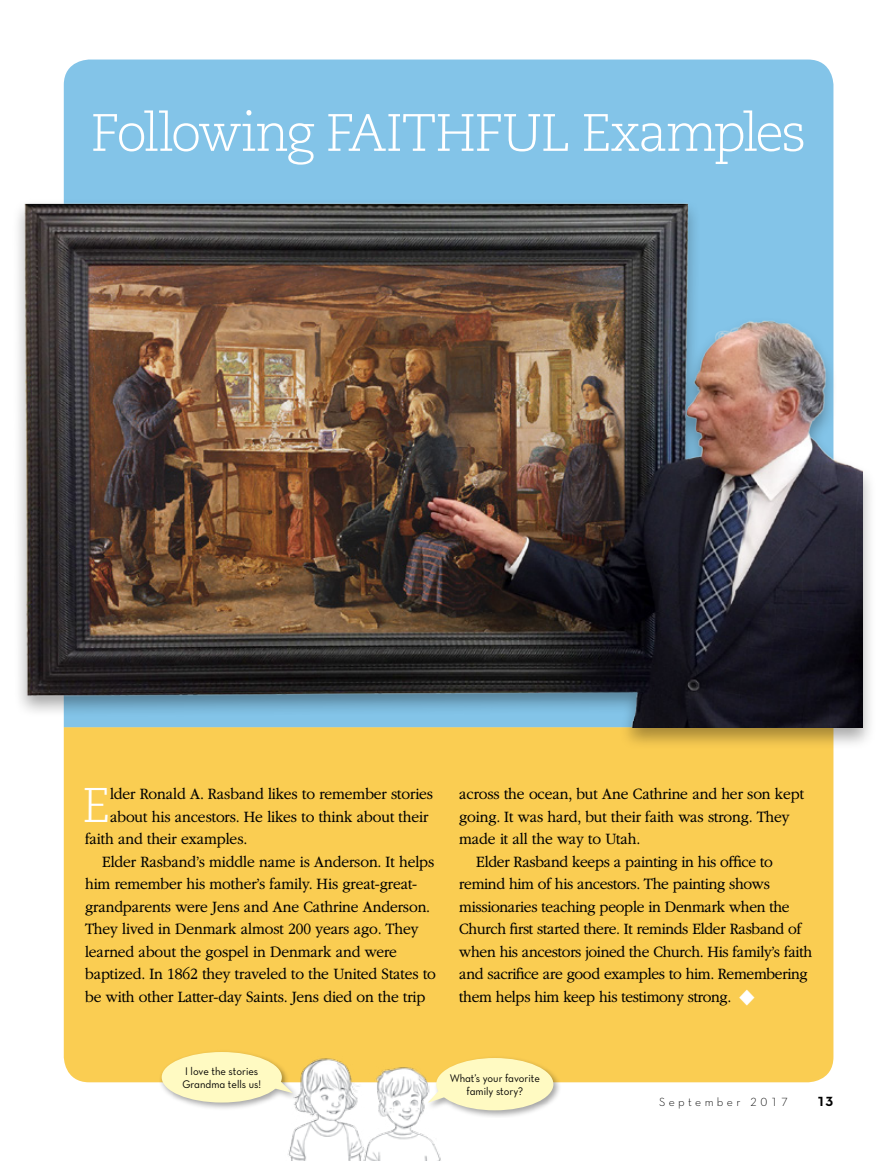
<style>
.page{position:relative;width:893px;height:1161px;background:#fff}
.page>*{position:absolute;margin:0;border:0;box-sizing:border-box;transform-origin:0 0}
.t1{font:300 52.5px "Caecilialds Std";letter-spacing:-.04em;color:#fff}
.ARTCL_para_first_reg{font:300 48.6px "Caecilialds Std";color:#fff}
.ARTCL_para_regular{font:300 16.5px/22.5px "Garamondlds Lat Plus";letter-spacing:-.01em;color:#000;scale:.95 1}
.ARTCL_para_first_reg-2{font:300 16.5px "Garamondlds Lat Plus";letter-spacing:-.01em;color:#000;scale:.95 1}
.Folio_R{font:13.5px "Neutralds Lat Bold Alt";color:#000}
.Folio_R-2{font:12px "Neutralds Lat Light Alt";letter-spacing:.28em;color:#000}
.Matt-Mandy_margin_te{font:11.25px/12.8px "Neutralds Lat Book Alt";color:#000;scale:.95 1}
.s1{color:#fff}
</style>
<div class="page">
<div style="left:64px;top:750px;width:769px;height:332px;background:#facd52"></div>
<div style="left:64px;top:60px;width:769px;height:110px;background:#83c4e8"></div>
<div style="left:11px;top:197px;width:865px;height:553px;background:#000;opacity:.35"></div>
<img style="left:11px;top:170px;width:851px;height:557px">
<img style="left:359px;top:1046px;width:82px;height:115px">
<img style="left:288px;top:1056px;width:77px;height:105px">
<div style="left:158px;top:1049px;width:141px;height:61px;background:#000;opacity:.35"></div>
<div style="left:162px;top:1052px;width:120px;height:50px;background:#fffac2;border-radius:50%"></div>
<svg style="left:271px;top:1078px;width:22px;height:15px"></svg>
<div style="left:425px;top:1055px;width:136px;height:63px;background:#000;opacity:.35"></div>
<div style="left:436px;top:1058px;width:117px;height:52px;background:#fffac2;border-radius:50%"></div>
<svg style="left:428px;top:1087px;width:21px;height:16px"></svg>
<p class="t1" style="left:91px;top:103px;width:717px">Following FAITHFUL Examples</p>
<p class="ARTCL_para_first_reg" style="left:83px;top:778px;width:29px">E</p>
<p class="ARTCL_para_first_reg-2" style="left:110px;top:782px;width:342px">lder Ronald A. Rasband likes to remember stories</p>
<p class="ARTCL_para_first_reg-2" style="left:110px;top:805px;width:337px">about his ancestors. He likes to think about their</p>
<p class="ARTCL_para_first_reg-2" style="left:85px;top:827px;width:173px">faith and their examples.</p>
<p class="ARTCL_para_regular" style="left:85px;top:850px;width:371px;text-indent:17px">Elder Rasband’s middle name is Anderson. It helps him remember his mother’s family. His great-great&shy;grandparents were Jens and Ane Cathrine Anderson.<br>They lived in Denmark almost 200 years ago. They learned about the gospel in Denmark and were baptized. In 1862 they traveled to the United States to be with other Latter-day Saints. Jens died on the trip</p>
<p class="ARTCL_para_regular" style="left:459px;top:783px;width:364px">across the ocean, but Ane Cathrine and her son kept going. It was hard, but their faith was strong. They made it all the way to Utah.</p>
<p class="ARTCL_para_regular" style="left:459px;top:850px;width:373px;text-indent:17px">Elder Rasband keeps a painting in his office to remind him of his ancestors. The painting shows missionaries teaching people in Denmark when the Church first started there. It reminds Elder Rasband of when his ancestors joined the Church. His family’s faith and sacrifice are good examples to him. Remembering them helps him keep his testimony strong. <span class="s1">◆</span></p>
<p class="Matt-Mandy_margin_te" style="left:182px;top:1065px;width:85px">I love the stories<br>Grandma tells us!</p>
<p class="Matt-Mandy_margin_te" style="left:450px;top:1071px;width:96px;text-align:center">What’s your favorite family story?</p>
<p class="Folio_R-2" style="left:659px;top:1093px;width:130px">September 2017</p>
<p class="Folio_R" style="left:817px;top:1090px;width:18px">13</p>
</div>
